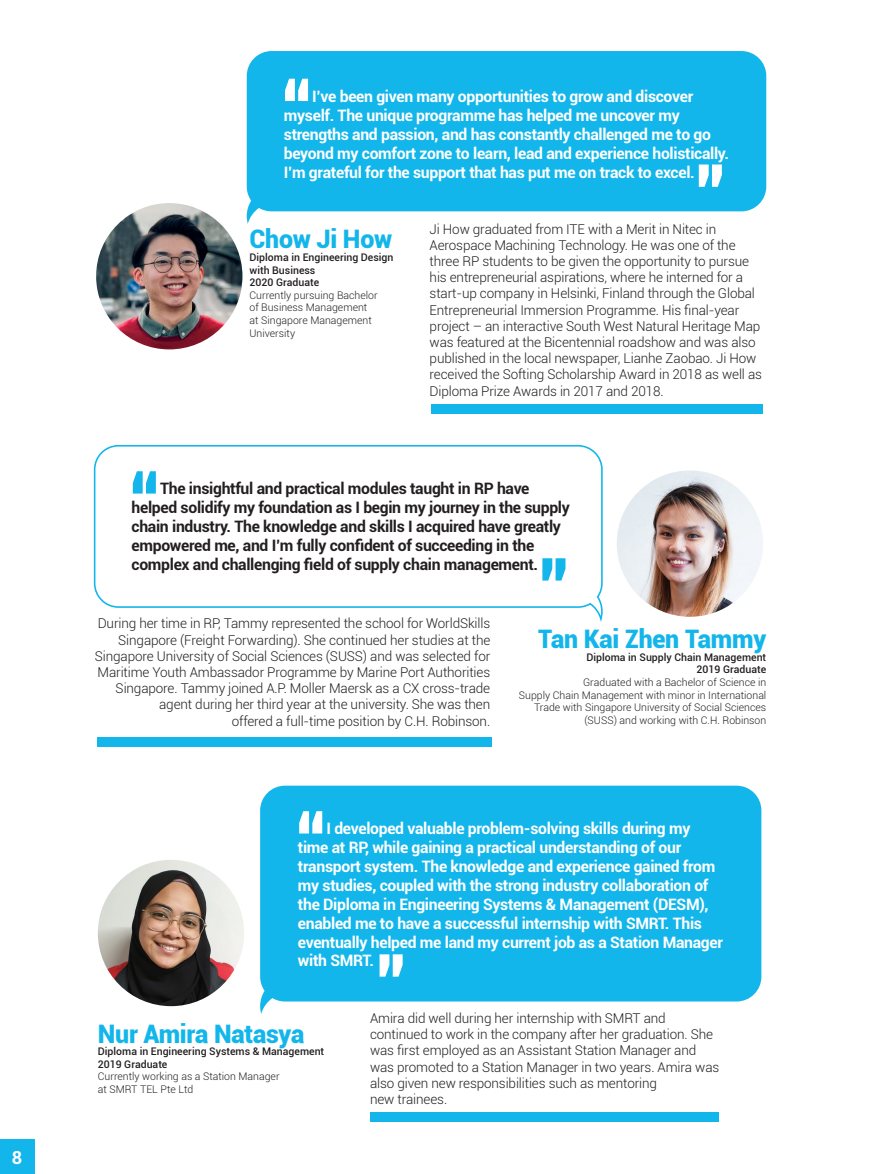
<style>
.page{position:relative;width:872px;height:1174px;background:#fff}
.page>*{position:absolute;margin:0;border:0;box-sizing:border-box;transform-origin:0 0}
.t1{font:700 84px "Roboto";color:#fff}
.t2{font:700 84px "Roboto";color:#13b6ea}
.t3{font:900 25.5px "Roboto";letter-spacing:-.01em;color:#13b6ea}
.t4{font:700 18px "Roboto";color:#fff}
.t5{font:700 15.75px/18.9px "Roboto";letter-spacing:-.02em;color:#fff}
.t6{font:700 15.75px/18.9px "Roboto";letter-spacing:-.02em;color:#231f20}
.t7{font:300 13.5px/16.2px "Roboto";letter-spacing:-.01em;color:#231f20}
.t8{font:300 10.5px/12.6px "Roboto";color:#231f20}
.t9{font:500 10.5px/12.6px "Roboto";color:#231f20}
</style>
<div class="page">
<div style="left:0;top:1140px;width:34px;height:34px;background:#13b6ea"></div>
<svg style="left:247px;top:51px;width:519px;height:173px;background:#25bbeb"></svg>
<img style="left:96px;top:203px;width:146px;height:146px;border-radius:73px">
<div style="left:431px;top:405px;width:331px;height:9px;background:#13b6ea"></div>
<div style="left:260px;top:785px;width:501px;height:229px;background:#13b6ea"></div>
<img style="left:98px;top:860px;width:146px;height:146px;border-radius:73px">
<div style="left:370px;top:1112px;width:349px;height:9px;background:#13b6ea"></div>
<svg style="left:285px;top:79px;width:23px;height:22px"></svg>
<svg style="left:93px;top:445px;width:510px;height:177px"></svg>
<img style="left:617px;top:470px;width:146px;height:147px;border-radius:73px">
<div style="left:97px;top:737px;width:394px;height:9px;background:#13b6ea"></div>
<svg style="left:133px;top:471px;width:23px;height:22px"></svg>
<svg style="left:299px;top:811px;width:23px;height:22px"></svg>
<h3 class="t4" style="left:12px;top:1144px;width:12px">8</h3>
<p class="t5" style="left:284px;top:86px;width:446px;text-indent:28px">I’ve been given many opportunities to grow and discover myself. The unique programme has helped me uncover my strengths and passion, and has constantly challenged me to go beyond my comfort zone to learn, lead and experience holistically.<br>I’m grateful for the support that has put me on track to excel.</p>
<h1 class="t1" style="left:726px;top:216px;width:37px;rotate:-180deg">“</h1>
<p class="t7" style="left:429px;top:220px;width:334px">Ji How graduated from ITE with a Merit in Nitec in Aerospace Machining Technology. He was one of the three RP students to be given the opportunity to pursue his entrepreneurial aspirations, where he interned for a start-up company in Helsinki, Finland through the Global Entrepreneurial Immersion Programme. His final-year project – an interactive South West Natural Heritage Map was featured at the Bicentennial roadshow and was also published in the local newspaper, Lianhe Zaobao. Ji How received the Softing Scholarship Award in 2018 as well as Diploma Prize Awards in 2017 and 2018.</p>
<h2 class="t3" style="left:249px;top:221px;width:144px">Chow Ji How</h2>
<p class="t9" style="left:249px;top:250px;width:145px">Diploma in Engineering Design with Business<br>2020 Graduate</p>
<p class="t8" style="left:249px;top:288px;width:130px">Currently pursuing Bachelor of Business Management at Singapore Management<br>University</p>
<p class="t6" style="left:132px;top:479px;width:440px;text-indent:29px">The insightful and practical modules taught in RP have helped solidify my foundation as I begin my journey in the supply chain industry. The knowledge and skills I acquired have greatly empowered me, and I’m fully confident of succeeding in the complex and challenging field of supply chain management.</p>
<h1 class="t2" style="left:570px;top:610px;width:37px;rotate:-180deg">“</h1>
<p class="t7" style="left:95px;top:615px;width:397px;text-align:right">During her time in RP, Tammy represented the school for WorldSkills Singapore (Freight Forwarding). She continued her studies at the Singapore University of Social Sciences (SUSS) and was selected for Maritime Youth Ambassador Programme by Marine Port Authorities Singapore. Tammy joined A.P. Moller Maersk as a CX cross-trade agent during her third year at the university. She was then<br>offered a full-time position by C.H. Robinson.</p>
<h2 class="t3" style="left:538px;top:621px;width:229px">Tan Kai Zhen Tammy</h2>
<p class="t9" style="left:586px;top:650px;width:181px;text-align:right">Diploma in Supply Chain Management<br>2019 Graduate</p>
<p class="t8" style="left:519px;top:675px;width:249px;text-align:right">Graduated with a Bachelor of Science in<br>Supply Chain Management with minor in International Trade with Singapore University of Social Sciences (SUSS) and working with C.H. Robinson</p>
<p class="t5" style="left:298px;top:818px;width:426px;text-indent:29px">I developed valuable problem-solving skills during my time at RP, while gaining a practical understanding of our transport system. The knowledge and experience gained from my studies, coupled with the strong industry collaboration of the Diploma in Engineering Systems &amp; Management (DESM), enabled me to have a successful internship with SMRT. This eventually helped me land my current job as a Station Manager with SMRT.</p>
<h1 class="t1" style="left:407px;top:1006px;width:37px;rotate:-180deg">“</h1>
<p class="t7" style="left:370px;top:1009px;width:351px">Amira did well during her internship with SMRT and continued to work in the company after her graduation. She was first employed as an Assistant Station Manager and was promoted to a Station Manager in two years. Amira was also given new responsibilities such as mentoring<br>new trainees.</p>
<h2 class="t3" style="left:98px;top:1015px;width:208px">Nur Amira Natasya</h2>
<p class="t9" style="left:98px;top:1044px;width:228px">Diploma in Engineering Systems &amp; Management<br>2019 Graduate</p>
<p class="t8" style="left:98px;top:1070px;width:183px">Currently working as a Station Manager at SMRT TEL Pte Ltd</p>
</div>
